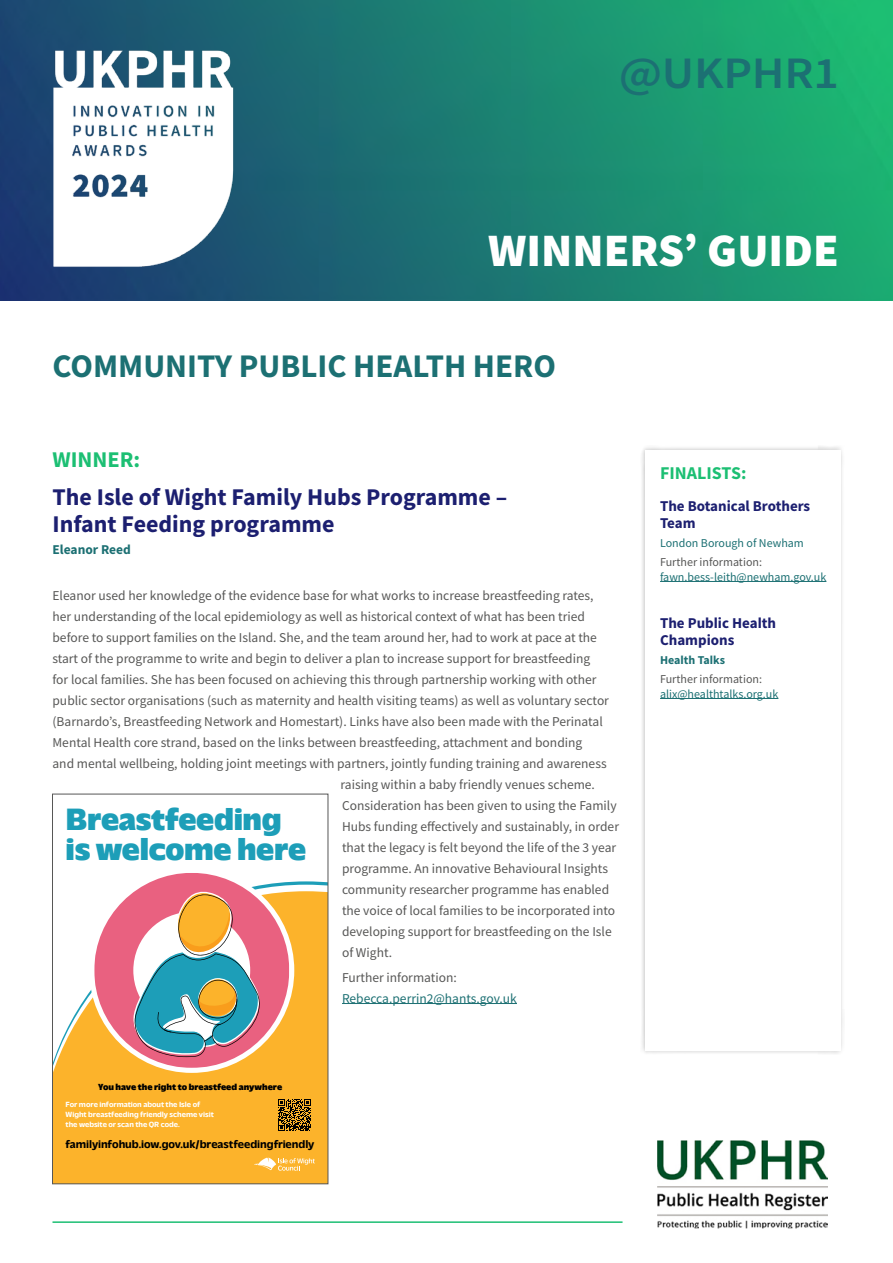
<style>
.page{position:relative;width:893px;height:1263px;background:#fff}
.page>*{position:absolute;margin:0;border:0;box-sizing:border-box;transform-origin:0 0}
.t1{font:900 46.5px "Source Sans Pro";color:#fff}
.t2{font:600 45px "Source Sans Pro";letter-spacing:-.005em;color:#1c7073;scale:1.1 1}
.t3{font:700 33px "Source Sans Pro";color:#1c7073}
.t4{font:900 32.4px/30.2px "Massilia";letter-spacing:-.01em;color:#1d9eb8}
.t5{font:700 24px/27px "Source Sans Pro";color:#1c1f70}
.t6{font:700 22.5px "Source Sans Pro";color:#1cbf73}
.t7{font:700 18px "Source Sans Pro";color:#1cbf73}
.t8{font:700 15px/17.2px "Source Sans Pro";color:#1c1f70}
.t9{font:13.5px "Source Sans Pro";color:#575756}
.t10{font:13.5px "Source Sans Pro";color:#1c7073}
.t11{font:700 13.5px "Source Sans Pro";color:#1c7073}
.t12{font:12px "Source Sans Pro";color:#1c7073}
.t13{font:12px "Source Sans Pro";color:#575756}
.t14{font:700 12px "Source Sans Pro";color:#1c7073}
.t15{font:700 11.55px "Massilia";letter-spacing:-.005em;color:#000}
.t16{font:900 9.3px "Massilia";color:#000}
.t17{font:700 7.8px/9.8px "Massilia";letter-spacing:-.005em;color:#fff}
</style>
<div class="page">
<div style="left:640px;top:445px;width:205px;height:610px;background:#000;opacity:.25"></div>
<div style="left:645px;top:450px;width:195px;height:600px;background:#fff"></div>
<img style="left:657px;top:1140px;width:171px;height:88px">
<hr style="left:660px;top:581px;width:166px;height:1px;background:#1c7073">
<hr style="left:660px;top:698px;width:118px;height:1px;background:#1c7073">
<hr style="left:342px;top:1003px;width:175px;height:1px;background:#1c7073">
<hr style="left:52px;top:1221px;width:570px;height:2px;background:#1cbf73">
<img style="left:0;top:0;width:893px;height:300px">
<img style="left:47px;top:47px;width:190px;height:223px">
<svg style="left:54px;top:891px;width:272px;height:291px;fill:#fcb32b"></svg>
<div style="left:89px;top:868px;width:205px;height:205px;background:#fff;border-radius:50%"></div>
<svg style="left:94px;top:873px;width:195px;height:195px"></svg>
<svg style="left:278px;top:1099px;width:33px;height:32px"></svg>
<svg style="left:254px;top:1157px;width:61px;height:13px"></svg>
<div style="left:52px;top:794px;width:276px;height:390px;border:1px solid #575756"></div>
<h2 class="t2" style="left:619px;top:43px;width:202px">@UKPHR1</h2>
<h1 class="t1" style="left:488px;top:218px;width:352px">WINNERS’ GUIDE</h1>
<h3 class="t3" style="left:52px;top:344px;width:505px">COMMUNITY PUBLIC HEALTH HERO</h3>
<h3 class="t6" style="left:52px;top:444px;width:89px">WINNER:</h3>
<h3 class="t5" style="left:52px;top:483px;width:456px">The Isle of Wight Family Hubs Programme –<br>Infant Feeding programme</h3>
<p class="t11" style="left:52px;top:540px;width:80px">Eleanor Reed</p>
<p class="t9" style="left:52px;top:587px;width:543px">Eleanor used her knowledge of the evidence base for what works to increase breastfeeding rates,</p>
<p class="t9" style="left:52px;top:608px;width:534px">her understanding of the local epidemiology as well as historical context of what has been tried</p>
<p class="t9" style="left:52px;top:629px;width:546px">before to support families on the Island. She, and the team around her, had to work at pace at the</p>
<p class="t9" style="left:52px;top:650px;width:539px">start of the programme to write and begin to deliver a plan to increase support for breastfeeding</p>
<p class="t9" style="left:52px;top:671px;width:545px">for local families. She has been focused on achieving this through partnership working with other</p>
<p class="t9" style="left:52px;top:692px;width:558px">public sector organisations (such as maternity and health visiting teams) as well as voluntary sector</p>
<p class="t9" style="left:52px;top:713px;width:552px">(Barnardo’s, Breastfeeding Network and Homestart). Links have also been made with the Perinatal</p>
<p class="t9" style="left:52px;top:734px;width:531px">Mental Health core strand, based on the links between breastfeeding, attachment and bonding</p>
<p class="t9" style="left:52px;top:755px;width:556px">and mental wellbeing, holding joint meetings with partners, jointly funding training and awareness</p>
<p class="t9" style="left:340px;top:776px;width:256px">raising within a baby friendly venues scheme.</p>
<p class="t9" style="left:342px;top:797px;width:276px">Consideration has been given to using the Family</p>
<p class="t9" style="left:342px;top:818px;width:278px">Hubs funding effectively and sustainably, in order</p>
<p class="t9" style="left:342px;top:839px;width:276px">that the legacy is felt beyond the life of the 3 year</p>
<p class="t9" style="left:342px;top:860px;width:267px">programme. An innovative Behavioural Insights</p>
<p class="t9" style="left:342px;top:881px;width:269px">community researcher programme has enabled</p>
<p class="t9" style="left:342px;top:902px;width:275px">the voice of local families to be incorporated into</p>
<p class="t9" style="left:342px;top:923px;width:271px">developing support for breastfeeding on the Isle</p>
<p class="t9" style="left:342px;top:944px;width:52px">of Wight.</p>
<p class="t9" style="left:342px;top:968px;width:116px">Further information:</p>
<p class="t10" style="left:342px;top:989px;width:176px">Rebecca.perrin2@hants.gov.uk</p>
<h3 class="t4" style="left:66px;top:801px;width:242px">Breastfeeding is welcome here</h3>
<p class="t16" style="left:98px;top:1080px;width:186px">You have the right to breastfeed anywhere</p>
<p class="t17" style="left:66px;top:1099px;width:150px">For more information about the Isle of<br>Wight breastfeeding friendly scheme visit the website or scan the QR code.</p>
<p class="t15" style="left:66px;top:1136px;width:250px">familyinfohub.iow.gov.uk/breastfeedingfriendly</p>
<h3 class="t7" style="left:660px;top:460px;width:88px">FINALISTS:</h3>
<p class="t8" style="left:660px;top:497px;width:152px">The Botanical Brothers<br>Team</p>
<p class="t12" style="left:660px;top:535px;width:145px">London Borough of Newham</p>
<p class="t13" style="left:660px;top:554px;width:103px">Further information:</p>
<p class="t12" style="left:660px;top:569px;width:168px">fawn.bess-leith@newham.gov.uk</p>
<p class="t8" style="left:660px;top:614px;width:118px">The Public Health<br>Champions</p>
<p class="t14" style="left:660px;top:652px;width:67px">Health Talks</p>
<p class="t13" style="left:660px;top:671px;width:103px">Further information:</p>
<p class="t12" style="left:660px;top:686px;width:120px">alix@healthtalks.org.uk</p>
</div>
